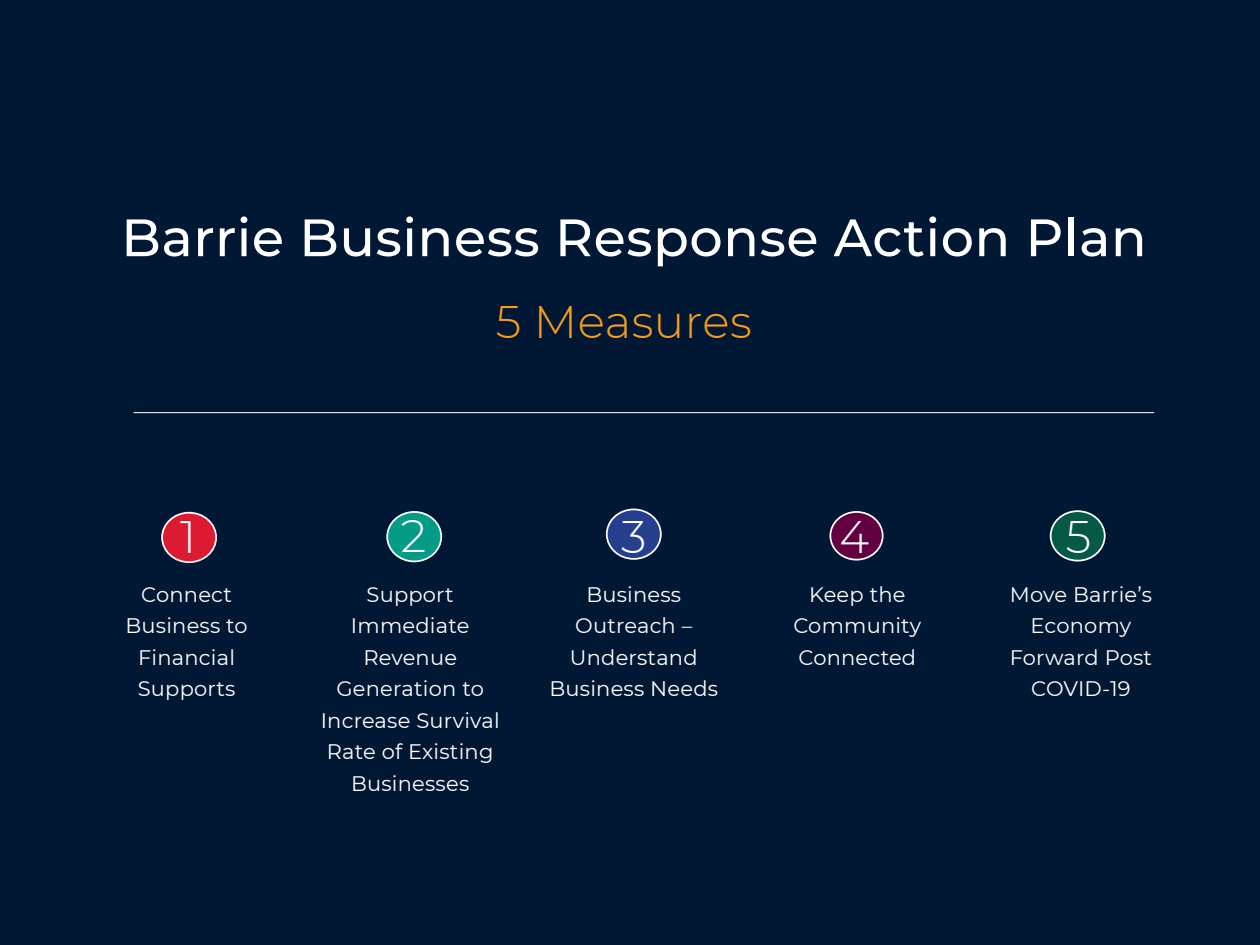
<style>
.page{position:relative;width:1260px;height:945px;background:#001834}
.page>*{position:absolute;margin:0;border:0;box-sizing:border-box;transform-origin:0 0}
.t1{font:500 52.5px "Montserrat";letter-spacing:.01em;color:#fff}
.t2{font:300 45.5px "Montserrat";letter-spacing:.01em;color:#f89e1c}
.t3{font:300 45.5px "Montserrat";color:#fff}
.t4{font:21px/31.5px "Montserrat";letter-spacing:.01em;color:#fff;text-align:center}
</style>
<div class="page">
<div style="left:1051px;top:511px;width:54px;height:50px;background:#075947;border-radius:50%"></div>
<div style="left:1050px;top:510px;width:56px;height:52px;border:2px solid #fff;border-radius:50%"></div>
<div style="left:387px;top:512px;width:54px;height:49px;background:#059c87;border-radius:50%"></div>
<div style="left:386px;top:511px;width:56px;height:51px;border:2px solid #fff;border-radius:50%"></div>
<div style="left:607px;top:509px;width:54px;height:50px;background:#253f8e;border-radius:50%"></div>
<div style="left:606px;top:509px;width:56px;height:51px;border:2px solid #fff;border-radius:50%"></div>
<div style="left:162px;top:513px;width:54px;height:49px;background:#dc1a32;border-radius:50%"></div>
<div style="left:161px;top:512px;width:56px;height:51px;border:2px solid #fff;border-radius:50%"></div>
<div style="left:830px;top:512px;width:53px;height:48px;background:#630041;border-radius:50%"></div>
<div style="left:829px;top:511px;width:55px;height:50px;border:2px solid #fff;border-radius:50%"></div>
<hr style="left:134px;top:412px;width:1020px;height:1px;background:#fff">
<p class="t1" style="left:121px;top:201px;width:1027px">Barrie Business Response Action Plan</p>
<p class="t2" style="left:496px;top:291px;width:258px">5 Measures</p>
<p class="t3" style="left:180px;top:506px;width:18px">1</p>
<p class="t3" style="left:401px;top:505px;width:27px">2</p>
<p class="t3" style="left:621px;top:506px;width:27px">3</p>
<p class="t3" style="left:839px;top:506px;width:31px">4</p>
<p class="t3" style="left:1066px;top:506px;width:27px">5</p>
<p class="t4" style="left:125px;top:578px;width:124px">Connect<br>Business to<br>Financial<br>Supports</p>
<p class="t4" style="left:321px;top:578px;width:181px">Support<br>Immediate<br>Revenue<br>Generation to<br>Increase Survival<br>Rate of Existing<br>Businesses</p>
<p class="t4" style="left:550px;top:578px;width:170px">Business<br>Outreach –<br>Understand<br>Business Needs</p>
<p class="t4" style="left:794px;top:578px;width:129px">Keep the<br>Community<br>Connected</p>
<p class="t4" style="left:1010px;top:578px;width:144px">Move Barrie’s<br>Economy<br>Forward Post<br>COVID-19</p>
</div>
